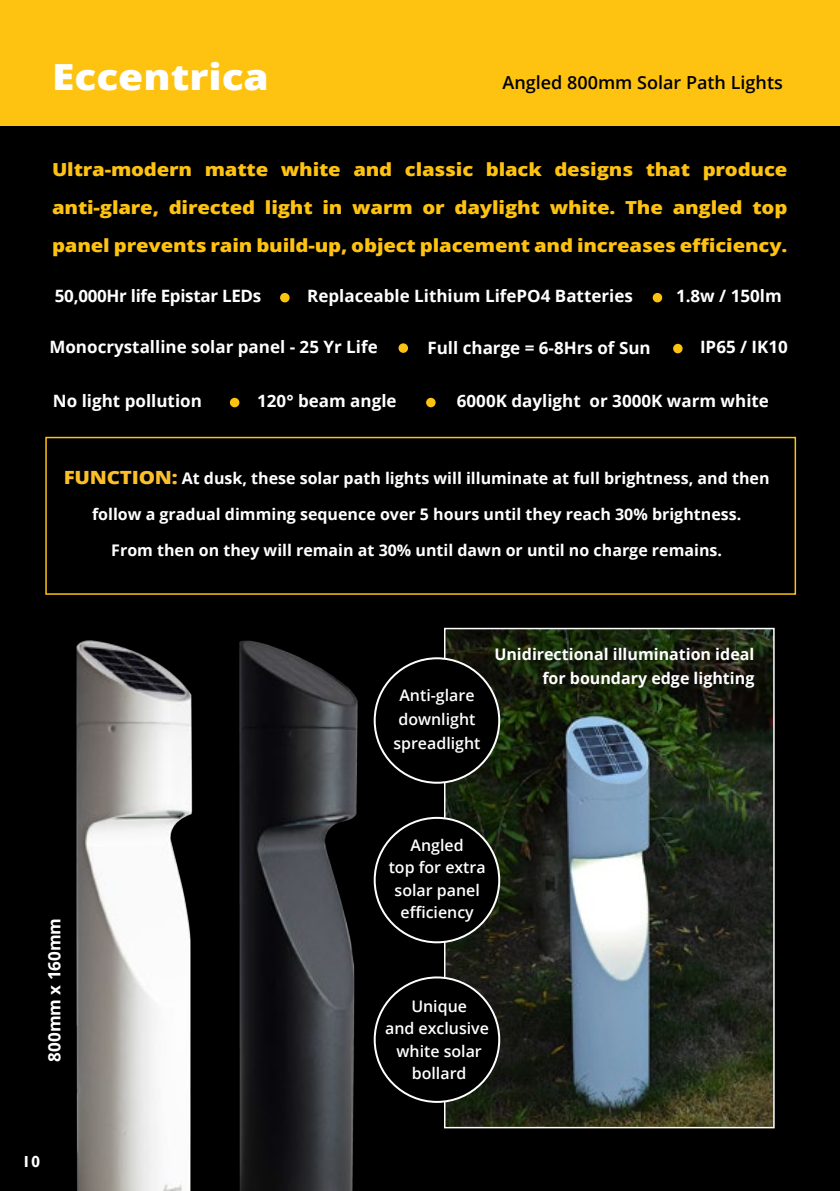
<style>
.page{position:relative;width:840px;height:1191px;background:#fff}
.page>*{position:absolute;margin:0;border:0;box-sizing:border-box;transform-origin:0 0}
.t1{font:800 36px "Open Sans";color:#fff;scale:1.13 1}
.t2{font:800 18px/38px "Open Sans";letter-spacing:-.01em;color:#fec210;text-align:justify;scale:1.13 1}
.t3{font:600 18px "Open Sans";color:#000001}
.t4{font:700 17px "Open Sans";color:#fff}
.t5{font:700 17px "Open Sans";letter-spacing:-.02em;color:#fff}
.t6{font:700 16px/24px "Open Sans";color:#fff;text-align:right}
.t7{font:600 16px/22.4px "Open Sans";color:#fff;text-align:center}
.t8{font:700 16px "Gill Sans";color:#fff;scale:1.04 1}
.s1{font-weight:800;font-size:18.2px;color:#fcbf28}
</style>
<div class="page">
<div style="left:0;top:0;width:839px;height:1191px;background:#000001"></div>
<div style="left:0;top:0;width:839px;height:125px;background:#fec210"></div>
<img style="left:447px;top:631px;width:324px;height:494px">
<div style="left:444px;top:628px;width:330px;height:500px;border:2px solid #fff"></div>
<div style="left:374px;top:818px;width:125px;height:124px;background:#000001;border-radius:50%"></div>
<div style="left:374px;top:658px;width:125px;height:124px;background:#000001;border-radius:50%"></div>
<div style="left:374px;top:977px;width:125px;height:124px;background:#000001;border-radius:50%"></div>
<div style="left:45px;top:437px;width:750px;height:158px;border:2px solid #fec210"></div>
<div style="left:280px;top:293px;width:9px;height:9px;background:#fec210;border-radius:50%"></div>
<div style="left:652px;top:293px;width:9px;height:9px;background:#fec210;border-radius:50%"></div>
<div style="left:398px;top:343px;width:10px;height:10px;background:#fec210;border-radius:50%"></div>
<div style="left:230px;top:398px;width:9px;height:9px;background:#fec210;border-radius:50%"></div>
<div style="left:426px;top:398px;width:9px;height:9px;background:#fec210;border-radius:50%"></div>
<svg style="left:672px;top:344px;width:10px;height:9px"></svg>
<img style="left:239px;top:640px;width:119px;height:551px">
<img style="left:76px;top:640px;width:117px;height:551px">
<p class="t1" style="left:52px;top:50px;width:193px">Eccentrica</p>
<p class="t3" style="left:502px;top:71px;width:282px">Angled 800mm Solar Path Lights</p>
<p class="t2" style="left:52px;top:149px;width:652px">Ultra-modern matte white and classic black designs that produce anti-glare, directed light in warm or daylight white. The angled top panel prevents rain build-up, object placement and increases efficiency.</p>
<p class="t5" style="left:55px;top:284px;width:208px">50,000Hr life Epistar LEDs</p>
<p class="t4" style="left:307px;top:284px;width:327px">Replaceable Lithium LifePO4 Batteries</p>
<p class="t4" style="left:675px;top:284px;width:107px">1.8w / 150lm</p>
<p class="t4" style="left:49px;top:335px;width:329px">Monocrystalline solar panel - 25 Yr Life</p>
<p class="t4" style="left:456px;top:389px;width:313px">6000K daylight or 3000K warm white</p>
<p class="t4" style="left:699px;top:335px;width:89px">IP65 / IK10</p>
<p class="t4" style="left:427px;top:336px;width:225px">Full charge = 6-8Hrs of Sun</p>
<p class="t4" style="left:53px;top:389px;width:150px">No light pollution</p>
<p class="t4" style="left:257px;top:389px;width:141px">120° beam angle</p>
<p class="t6" style="left:64px;top:466px;width:707px"><span class="s1">FUNCTION:</span> At dusk, these solar path lights will illuminate at full brightness, and then</p>
<p class="t6" style="left:92px;top:502px;width:650px">follow a gradual dimming sequence over 5 hours until they reach 30% brightness.</p>
<p class="t6" style="left:111px;top:538px;width:612px">From then on they will remain at 30% until dawn or until no charge remains.</p>
<p class="t4" style="left:42px;top:1061px;width:145px;rotate:-90deg">800mm x 160mm</p>
<p class="t8" style="left:22px;top:1151px;width:19px">10</p>
<p class="t7" style="left:393px;top:683px;width:89px;line-height:24px">Anti-glare downlight spreadlight</p>
<p class="t6" style="left:494px;top:642px;width:261px">Unidirectional illumination ideal for boundary edge lighting</p>
<p class="t7" style="left:388px;top:833px;width:98px">Angled<br>top for extra solar panel efficiency</p>
<p class="t7" style="left:385px;top:994px;width:105px">Unique<br>and exclusive white solar bollard</p>
</div>
